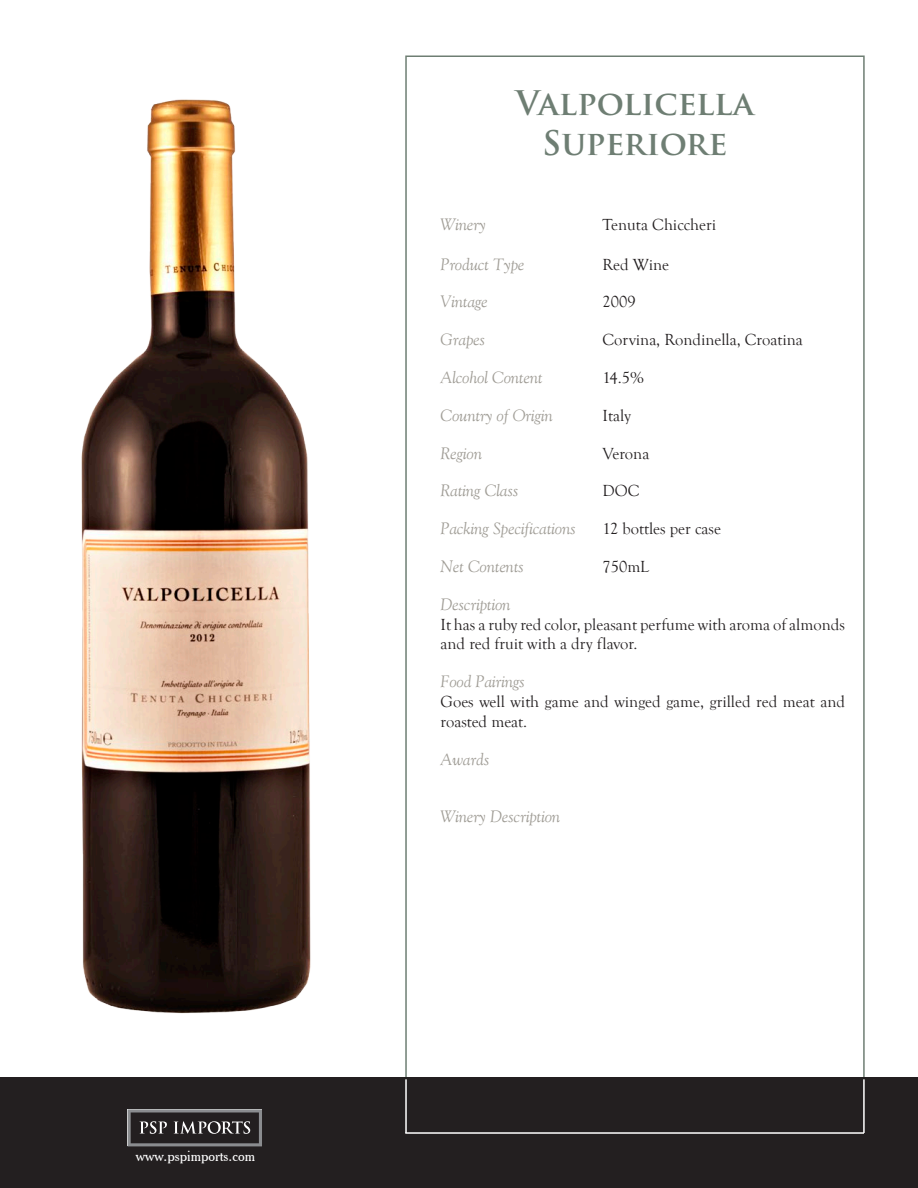
<style>
.page{position:relative;width:918px;height:1188px;background:#fff}
.page>*{position:absolute;margin:0;border:0;box-sizing:border-box;transform-origin:0 0}
.t1{font:700 33px/39.6px "Trajan Pro";color:#6e7e73;text-align:center}
.t2{font:16.5px/19.8px "Goudy Old Style T";color:#231f20}
.t3{font:16.5px "Goudy Old Style Italic BT";color:#a09d96}
.t4{font:15px "Cheltenham BT";color:#fff}
</style>
<div class="page">
<div style="left:405px;top:56px;width:460px;height:1027px;background:#fff;border:2px solid #6e7e73"></div>
<div style="left:0;top:1078px;width:918px;height:110px;background:#231f20"></div>
<hr style="left:405px;top:1079px;width:2px;height:54px;background:#fff">
<hr style="left:863px;top:1079px;width:2px;height:54px;background:#fff">
<hr style="left:405px;top:1132px;width:459px;height:2px;background:#fff">
<svg style="left:128px;top:1109px;width:134px;height:37px"></svg>
<img style="left:81px;top:62px;width:327px;height:983px">
<p class="t4" style="left:136px;top:1147px;width:121px">www.pspimports.com</p>
<p class="t1" style="left:516px;top:84px;width:239px">Valpolicella<br>Superiore</p>
<p class="t3" style="left:441px;top:214px;width:47px">Winery</p>
<p class="t2" style="left:603px;top:215px;width:115px">Tenuta Chiccheri</p>
<p class="t3" style="left:441px;top:254px;width:86px">Product Type</p>
<p class="t2" style="left:603px;top:255px;width:68px">Red Wine</p>
<p class="t3" style="left:441px;top:292px;width:49px">Vintage</p>
<p class="t2" style="left:603px;top:293px;width:34px">2009</p>
<p class="t3" style="left:441px;top:329px;width:46px">Grapes</p>
<p class="t2" style="left:603px;top:330px;width:202px">Corvina, Rondinella, Croatina</p>
<p class="t3" style="left:441px;top:367px;width:104px">Alcohol Content</p>
<p class="t2" style="left:603px;top:368px;width:43px">14.5%</p>
<p class="t3" style="left:441px;top:405px;width:114px">Country of Origin</p>
<p class="t2" style="left:603px;top:406px;width:30px">Italy</p>
<p class="t3" style="left:441px;top:443px;width:43px">Region</p>
<p class="t2" style="left:603px;top:444px;width:48px">Verona</p>
<p class="t3" style="left:441px;top:481px;width:79px">Rating Class</p>
<p class="t2" style="left:603px;top:482px;width:38px">DOC</p>
<p class="t3" style="left:441px;top:518px;width:137px">Packing Specifications</p>
<p class="t2" style="left:603px;top:519px;width:120px">12 bottles per case</p>
<p class="t3" style="left:441px;top:556px;width:85px">Net Contents</p>
<p class="t2" style="left:603px;top:557px;width:48px">750mL</p>
<p class="t3" style="left:441px;top:594px;width:72px">Description</p>
<p class="t2" style="left:441px;top:615px;width:406px">It has a ruby red color, pleasant perfume with aroma of almonds and red fruit with a dry flavor.</p>
<p class="t3" style="left:441px;top:671px;width:86px">Food Pairings</p>
<p class="t2" style="left:441px;top:692px;width:406px">Goes well with game and winged game, grilled red meat and roasted meat.</p>
<p class="t3" style="left:441px;top:749px;width:50px">Awards</p>
<p class="t3" style="left:441px;top:806px;width:121px">Winery Description</p>
</div>
